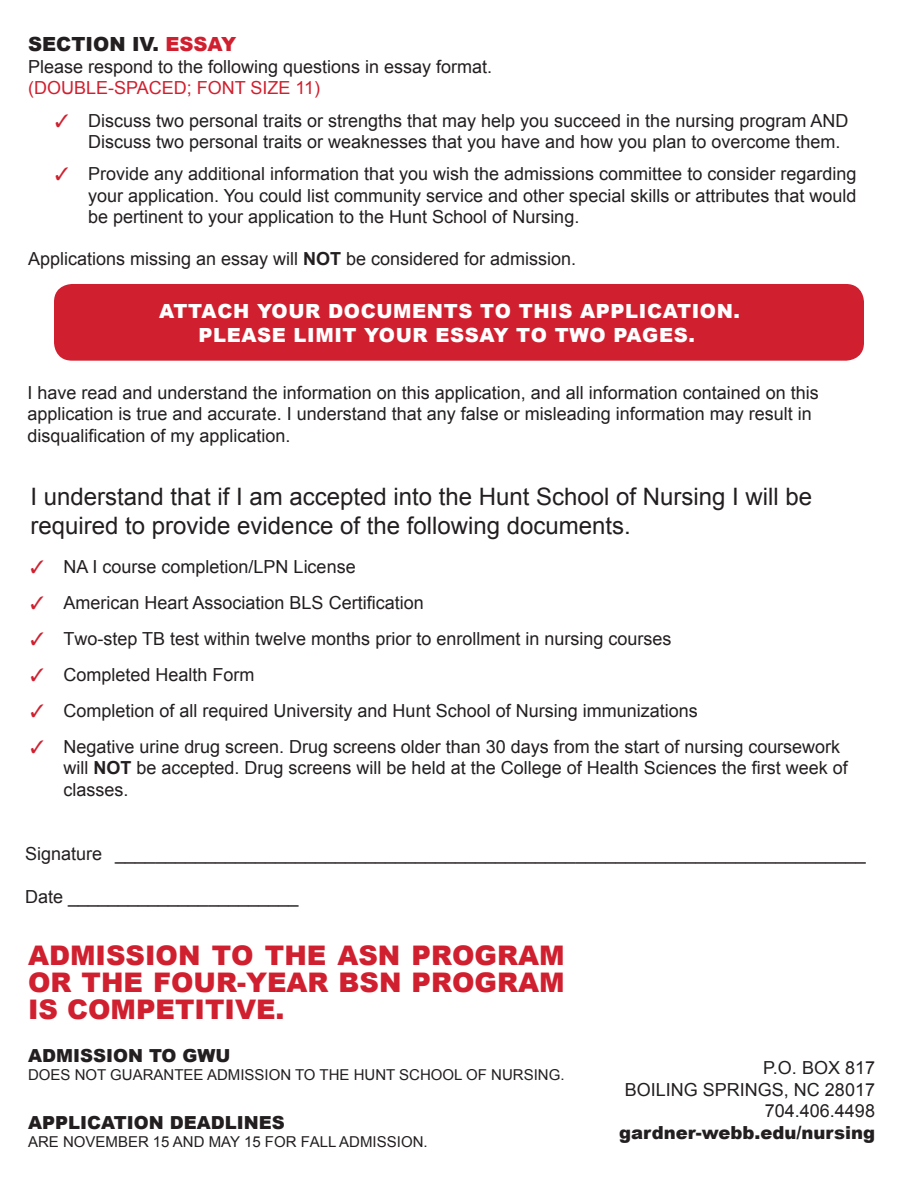
<style>
.page{position:relative;width:918px;height:1188px;background:#fff}
.page>*{position:absolute;margin:0;border:0;box-sizing:border-box;transform-origin:0 0}
.gill_sans_lt_10_caps{font:900 27px/27px "Arial";color:#d0202f;text-align:justify}
.gill_sans_light{font:24px/28.8px "Arial";color:#231f20}
.gill_ligh_lines{font:900 19.5px/23.2px "Arial";letter-spacing:.03em;color:#fff;text-align:center}
.txt_pata_HD{font:900 19.5px "Arial";color:#231f20}
.gill_sans_light-2{font:18px/21.6px "Arial";color:#231f20;text-align:justify}
.gill_ligh_lines-2{font:18px/21.6px "Arial";color:#231f20}
.gill_sans_lt_10_caps-2{font:900 18px "Arial";color:#231f20}
.gill_sans_light-3{font:18px "Arial";color:#d0202f}
.gill_sans_light-4{font:900 18px "Arial";color:#231f20}
.gill_sans_lt_10_caps-3{font:15px "Arial";color:#231f20}
.s1{color:#d0202f}
.s2{font-weight:700}
</style>
<div class="page">
<div style="left:54px;top:284px;width:810px;height:77px;background:#d0202f;border-radius:18px"></div>
<p class="txt_pata_HD" style="left:28px;top:30px;width:210px">SECTION IV. <span class="s1">ESSAY</span></p>
<p class="gill_sans_light-2" style="left:28px;top:56px;width:466px">Please respond to the following questions in essay format.</p>
<p class="gill_sans_light-3" style="left:28px;top:78px;width:294px">(DOUBLE-SPACED; FONT SIZE 11)</p>
<p class="gill_sans_light-2" style="left:55px;top:109px;width:795px"><span class="s1">✓</span> Discuss two personal traits or strengths that may help you succeed in the nursing program AND</p>
<p class="gill_sans_light-2" style="left:88px;top:131px;width:754px">Discuss two personal traits or weaknesses that you have and how you plan to overcome them.</p>
<p class="gill_sans_light-2" style="left:88px;top:163px;width:770px;text-indent:-33px"><span class="s1">✓</span> Provide any additional information that you wish the admissions committee to consider regarding your application. You could list community service and other special skills or attributes that would be pertinent to your application to the Hunt School of Nursing.</p>
<p class="gill_sans_light-2" style="left:28px;top:248px;width:550px">Applications missing an essay will <span class="s2">NOT</span> be considered for admission.</p>
<p class="gill_ligh_lines" style="left:159px;top:299px;width:582px">ATTACH YOUR DOCUMENTS TO THIS APPLICATION.<br>PLEASE LIMIT YOUR ESSAY TO TWO PAGES.</p>
<p class="gill_ligh_lines-2" style="left:28px;top:382px;width:793px">I have read and understand the information on this application, and all information contained on this application is true and accurate. I understand that any false or misleading information may result in disqualification of my application.</p>
<p class="gill_sans_light" style="left:31px;top:483px;width:783px">I understand that if I am accepted into the Hunt School of Nursing I will be required to provide evidence of the following documents.</p>
<p class="gill_sans_light-2" style="left:31px;top:556px;width:327px"><span class="s1">✓</span> NA I course completion/LPN License</p>
<p class="gill_sans_light-2" style="left:31px;top:592px;width:395px"><span class="s1">✓</span> American Heart Association BLS Certification</p>
<p class="gill_sans_light-2" style="left:31px;top:628px;width:642px"><span class="s1">✓</span> Two-step TB test within twelve months prior to enrollment in nursing courses</p>
<p class="gill_sans_light-2" style="left:31px;top:664px;width:226px"><span class="s1">✓</span> Completed Health Form</p>
<p class="gill_sans_light-2" style="left:31px;top:700px;width:669px"><span class="s1">✓</span> Completion of all required University and Hunt School of Nursing immunizations</p>
<p class="gill_sans_light-2" style="left:64px;top:736px;width:786px;text-align:left;text-indent:-33px"><span class="s1">✓</span> Negative urine drug screen. Drug screens older than 30 days from the start of nursing coursework will <span class="s2">NOT</span> be accepted. Drug screens will be held at the College of Health Sciences the first week of classes.</p>
<p class="gill_ligh_lines-2" style="left:25px;top:843px;width:842px">Signature ___________________________________________________________________________</p>
<p class="gill_ligh_lines-2" style="left:25px;top:886px;width:275px">Date _______________________</p>
<p class="gill_sans_lt_10_caps" style="left:28px;top:942px;width:538px">ADMISSION TO THE ASN PROGRAM OR THE FOUR-YEAR BSN PROGRAM IS COMPETITIVE.</p>
<p class="gill_sans_lt_10_caps-2" style="left:28px;top:1043px;width:204px">ADMISSION TO GWU</p>
<p class="gill_sans_lt_10_caps-3" style="left:28px;top:1066px;width:538px">DOES NOT GUARANTEE ADMISSION TO THE HUNT SCHOOL OF NURSING.</p>
<p class="gill_sans_lt_10_caps-2" style="left:28px;top:1109px;width:258px">APPLICATION DEADLINES</p>
<p class="gill_sans_lt_10_caps-3" style="left:28px;top:1133px;width:401px">ARE NOVEMBER 15 AND MAY 15 FOR FALL ADMISSION.</p>
<p class="gill_sans_light-2" style="left:763px;top:1057px;width:113px">P.O. BOX 817</p>
<p class="gill_sans_light-2" style="left:625px;top:1079px;width:252px">BOILING SPRINGS, NC 28017</p>
<p class="gill_sans_light-2" style="left:765px;top:1100px;width:112px">704.406.4498</p>
<p class="gill_sans_light-4" style="left:619px;top:1120px;width:257px">gardner-webb.edu/nursing</p>
</div>
